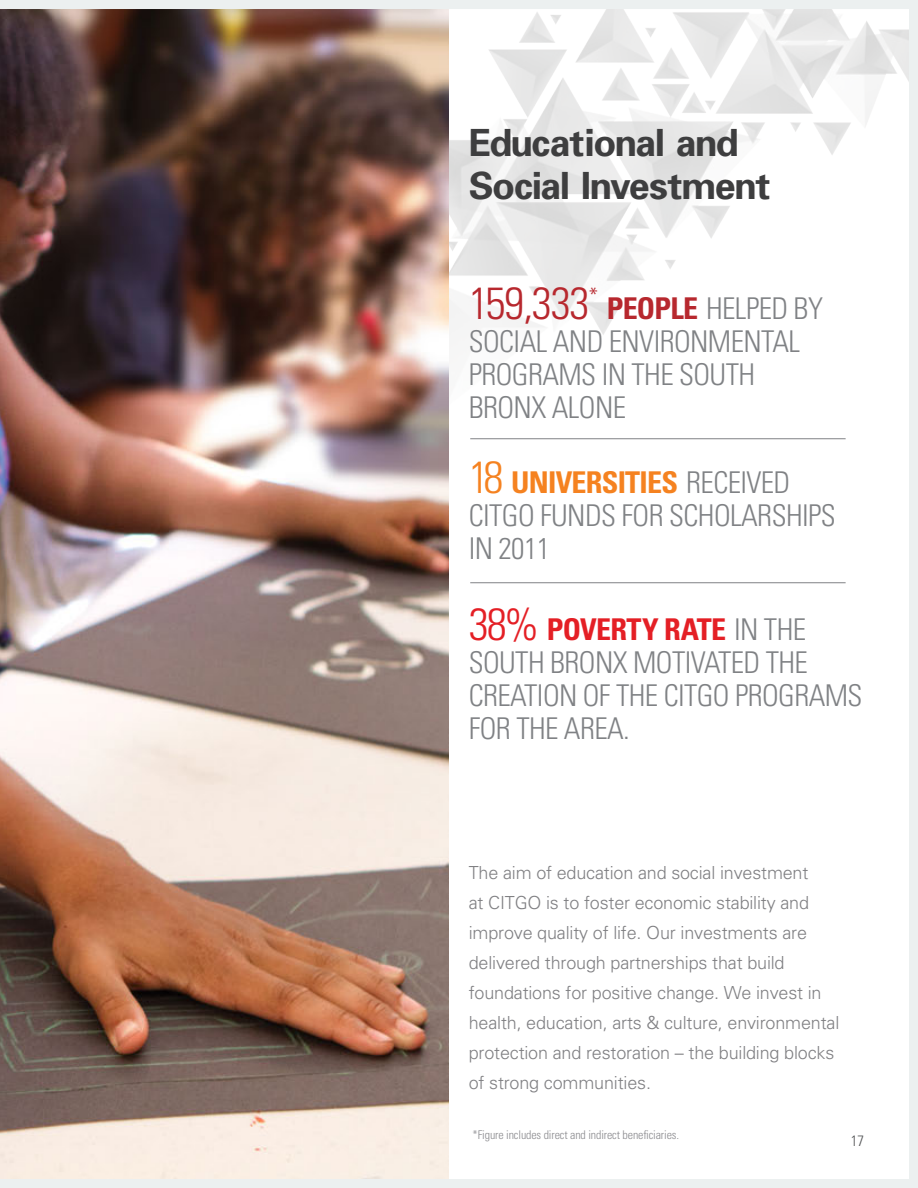
<style>
.page{position:relative;width:918px;height:1188px;background:#fff}
.page>*{position:absolute;margin:0;border:0;box-sizing:border-box;transform-origin:0 0}
.t1{font:300 condensed 45px "Univers";letter-spacing:-.025em;color:#b7282e}
.t2{font:700 37.5px/43.5px "Univers";letter-spacing:-.04em;color:#3e3e3f}
.t3{font:300 condensed 30px/33px "Univers";letter-spacing:-.02em;color:#808285}
.t4{font:300 18px/30px "Univers";letter-spacing:-.01em;color:#808083}
.t5{font:300 condensed 15px "Univers";color:#545557}
.t6{font:300 condensed 12px "Univers";letter-spacing:-.01em;color:#8b8b8f}
.s1{font-weight:700;color:#b7282e}
.s2{font-size:45px;color:#f58220}
.s3{font-weight:700;color:#f58220}
.s4{font-size:45px;color:#e41f25}
.s5{font-weight:700;color:#e41f25}
</style>
<div class="page">
<img style="left:0;top:0;width:918px;height:1188px">
<hr style="left:470px;top:582px;width:376px;height:1px;background:#808285">
<hr style="left:470px;top:438px;width:376px;height:1px;background:#808285">
<p class="t2" style="left:469px;top:119px;width:303px">Educational and<br>Social Investment</p>
<p class="t1" style="left:469px;top:276px;width:131px">159,333<sup>*</sup></p>
<p class="t3" style="left:469px;top:292px;width:356px;text-indent:138px"><span class="s1">PEOPLE</span> HELPED BY<br>SOCIAL AND ENVIRONMENTAL<br>PROGRAMS IN THE SOUTH<br>BRONX ALONE</p>
<p class="t3" style="left:469px;top:466px;width:369px"><span class="s2">18</span> <span class="s3">UNIVERSITIES</span> RECEIVED<br>CITGO FUNDS FOR SCHOLARSHIPS<br>IN 2011</p>
<p class="t3" style="left:469px;top:613px;width:395px"><span class="s4">38%</span> <span class="s5">POVERTY RATE</span> IN THE<br>SOUTH BRONX MOTIVATED THE<br>CREATION OF THE CITGO PROGRAMS<br>FOR THE AREA.</p>
<p class="t4" style="left:469px;top:857px;width:372px">The aim of education and social investment<br>at CITGO is to foster economic stability and improve quality of life. Our investments are delivered through partnerships that build foundations for positive change. We invest in health, education, arts &amp; culture, environmental protection and restoration – the building blocks of strong communities.</p>
<p class="t6" style="left:472px;top:1127px;width:208px">*Figure includes direct and indirect beneficiaries.</p>
<p class="t5" style="left:851px;top:1131px;width:15px">17</p>
</div>
